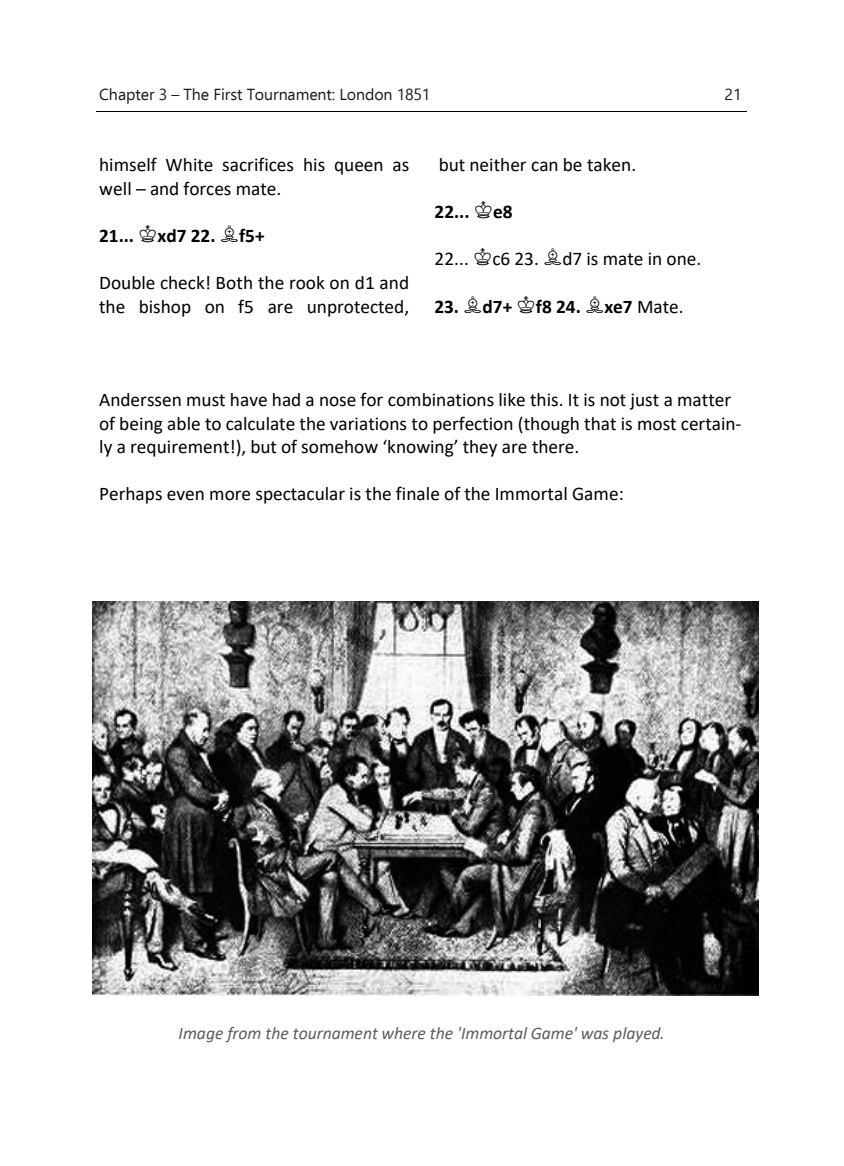
<style>
.page{position:relative;width:844px;height:1166px;background:#fff}
.page>*{position:absolute;margin:0;border:0;box-sizing:border-box;transform-origin:0 0}
.t1{font:19.25px/23.4px "Calibri";color:#000}
.t2{font:700 19.25px "Calibri";color:#000}
.t3{font:italic 17.68px "Calibri";letter-spacing:-.005em;color:#5c5c5c}
.t4{font:15.92px "Ebrima";letter-spacing:-.005em;color:#1b1b1b}
.s1{font-family:"KNS Bfigurine";font-weight:400}
.s2{font-family:"KNS Bfigurine"}
.s3{font-weight:400}
</style>
<div class="page">
<hr style="left:97px;top:111px;width:650px;height:1px;background:#000">
<img style="left:92px;top:601px;width:666px;height:394px">
<p class="t4" style="left:99px;top:88px;width:333px">Chapter 3 – The First Tournament: London 1851</p>
<p class="t4" style="left:724px;top:88px;width:18px">21</p>
<p class="t1" style="left:99px;top:154px;width:311px;line-height:24px">himself White sacrifices his queen as well – and forces mate.</p>
<p class="t2" style="left:99px;top:228px;width:167px">21... <span class="s1">K</span>xd7 22. <span class="s1">B</span>f5+</p>
<p class="t1" style="left:99px;top:272px;width:311px">Double check! Both the rook on d1 and the bishop on f5 are unprotected,</p>
<p class="t1" style="left:438px;top:154px;width:199px">but neither can be taken.</p>
<p class="t2" style="left:434px;top:205px;width:79px">22... <span class="s1">K</span>e8</p>
<p class="t1" style="left:434px;top:249px;width:268px">22... <span class="s2">K</span>c6 23. <span class="s2">B</span>d7 is mate in one.</p>
<p class="t2" style="left:434px;top:299px;width:250px">23. <span class="s1">B</span>d7+ <span class="s1">K</span>f8 24. <span class="s1">B</span>xe7 <span class="s3">Mate.</span></p>
<p class="t1" style="left:99px;top:390px;width:643px">Anderssen must have had a nose for combinations like this. It is not just a matter of being able to calculate the variations to perfection (though that is most certain&shy;ly a requirement!), but of somehow ‘knowing’ they are there.</p>
<p class="t1" style="left:99px;top:484px;width:526px">Perhaps even more spectacular is the finale of the Immortal Game:</p>
<p class="t3" style="left:178px;top:1027px;width:487px">Image from the tournament where the 'Immortal Game' was played.</p>
</div>
